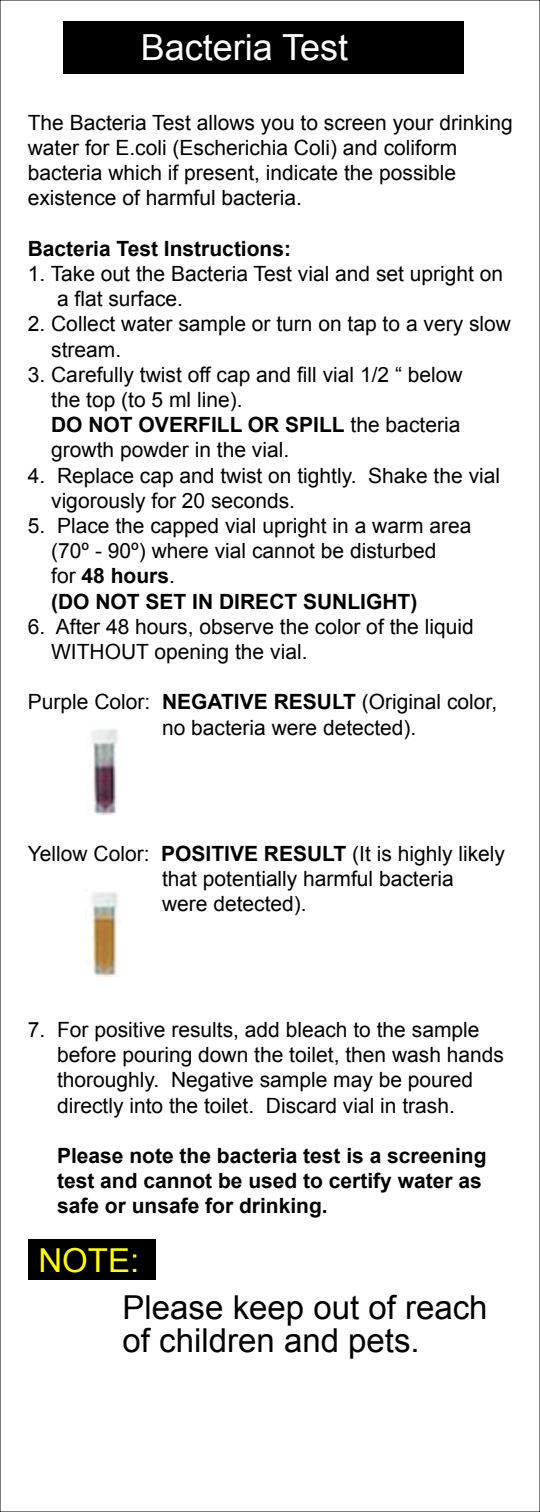
<style>
.page{position:relative;width:540px;height:1512px;background:#fff}
.page>*{position:absolute;margin:0;border:0;box-sizing:border-box;transform-origin:0 0}
.t1{font:36px "Arial";color:#fff}
.t2{font:33px/33px "Arial";color:#000}
.t3{font:33px "Arial";color:#ff0}
.t4{font:21px/25.2px "Arial";color:#000}
.t5{font:700 21px/25.2px "Arial";color:#000}
.s1{font-weight:700}
</style>
<div class="page">
<img style="left:90px;top:892px;width:30px;height:84px">
<img style="left:91px;top:729px;width:27px;height:86px">
<div style="left:64px;top:21px;width:400px;height:53px;background:#000"></div>
<div style="left:28px;top:1239px;width:128px;height:41px;background:#000"></div>
<h1 class="t1" style="left:141px;top:24px;width:209px">Bacteria Test</h1>
<p class="t4" style="left:28px;top:110px;width:487px">The Bacteria Test allows you to screen your drinking water for E.coli (Escherichia Coli) and coliform bacteria which if present, indicate the possible existence of harmful bacteria.</p>
<p class="t5" style="left:28px;top:236px;width:265px">Bacteria Test Instructions:</p>
<p class="t4" style="left:57px;top:261px;width:448px;text-indent:-29px">1. Take out the Bacteria Test vial and set upright on a flat surface.</p>
<p class="t4" style="left:51px;top:312px;width:461px;text-indent:-23px">2. Collect water sample or turn on tap to a very slow stream.</p>
<p class="t4" style="left:51px;top:362px;width:413px;text-indent:-23px">3. Carefully twist off cap and fill vial 1/2 “ below the top (to 5 ml line).<br><span class="s1">DO NOT OVERFILL OR SPILL</span> the bacteria growth powder in the vial.</p>
<p class="t4" style="left:51px;top:463px;width:451px;text-indent:-23px">4. Replace cap and twist on tightly. Shake the vial vigorously for 20 seconds.</p>
<p class="t4" style="left:51px;top:513px;width:422px;text-indent:-23px">5. Place the capped vial upright in a warm area (70º - 90º) where vial cannot be disturbed<br>for <span class="s1">48 hours</span>.<br><span class="s1">(DO NOT SET IN DIRECT SUNLIGHT)</span></p>
<p class="t4" style="left:51px;top:614px;width:424px;text-indent:-23px">6. After 48 hours, observe the color of the liquid<br>WITHOUT opening the vial.</p>
<p class="t4" style="left:162px;top:690px;width:337px;text-indent:-134px">Purple Color: <span class="s1">NEGATIVE RESULT</span> (Original color, no bacteria were detected).</p>
<p class="t4" style="left:162px;top:841px;width:345px;text-indent:-134px">Yellow Color: <span class="s1">POSITIVE RESULT</span> (It is highly likely that potentially harmful bacteria<br>were detected).</p>
<p class="t4" style="left:57px;top:1017px;width:449px;text-indent:-29px">7. For positive results, add bleach to the sample before pouring down the toilet, then wash hands thoroughly. Negative sample may be poured directly into the toilet. Discard vial in trash.</p>
<p class="t5" style="left:57px;top:1144px;width:431px">Please note the bacteria test is a screening test and cannot be used to certify water as safe or unsafe for drinking.</p>
<h2 class="t3" style="left:38px;top:1239px;width:102px">NOTE:</h2>
<h2 class="t2" style="left:123px;top:1291px;width:367px">Please keep out of reach of children and pets.</h2>
</div>
